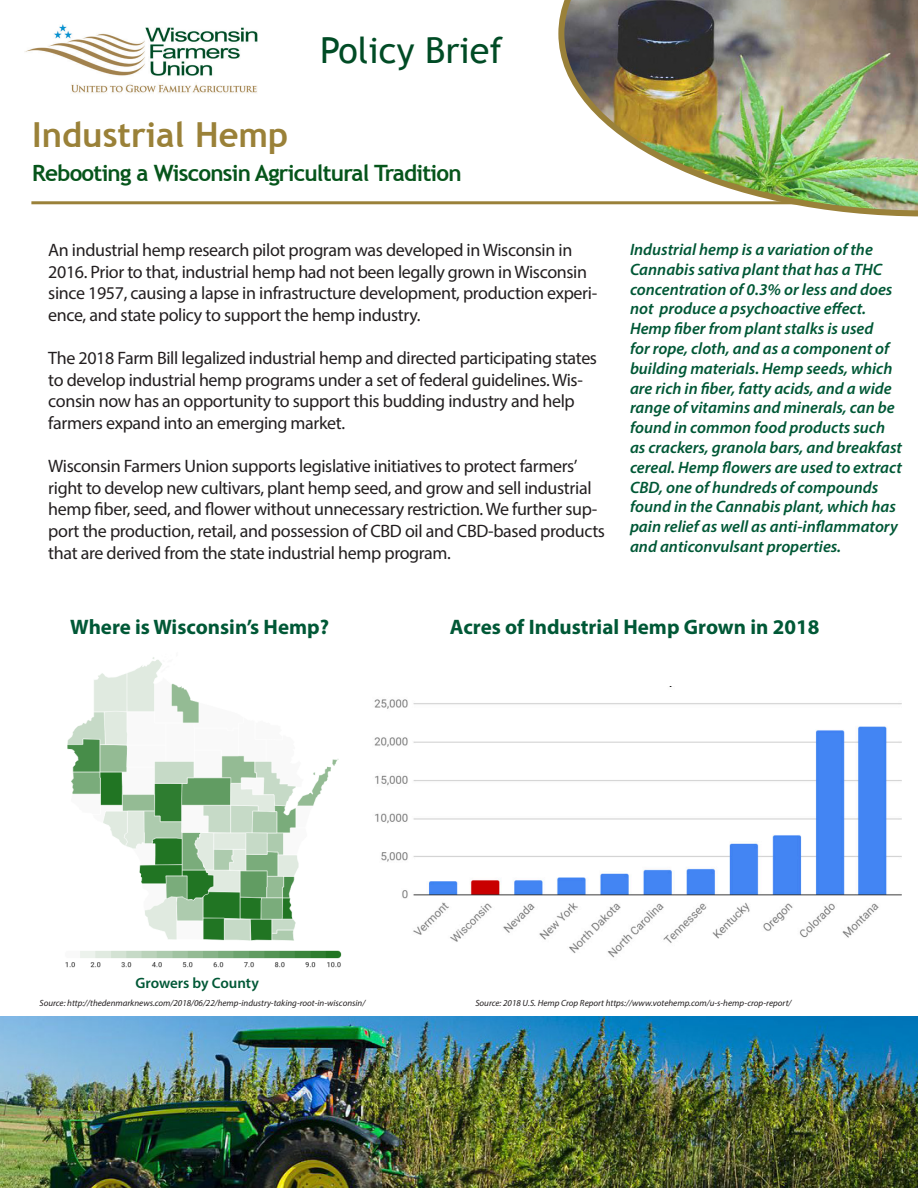
<style>
.page{position:relative;width:918px;height:1188px;background:#fff}
.page>*{position:absolute;margin:0;border:0;box-sizing:border-box;transform-origin:0 0}
.t1{font:36px "Trebuchet MS";color:#004b25}
.t2{font:700 34.5px "Trebuchet MS";color:#9a8138}
.t3{font:700 22.5px "Trebuchet MS";letter-spacing:-.035em;color:#06551b}
.t4{font:700 21px "Myriad Pro";color:#005836}
.t5{font:18px/21.6px "Myriad Pro";letter-spacing:-.02em;color:#231f20}
.t6{font:italic 600 16.5px/19.8px "Myriad Pro";color:#005836}
.t7{font:600 15px "Myriad Pro";letter-spacing:-.005em;color:#005836}
.t8{font:italic 9px "Myriad Pro";color:#231f20}
</style>
<div class="page">
<img style="left:24px;top:25px;width:234px;height:68px">
<hr style="left:31px;top:201px;width:770px;height:3px;background:#9a8139">
<img style="left:558px;top:0;width:360px;height:216px">
<img style="left:65px;top:657px;width:277px;height:311px">
<img style="left:374px;top:686px;width:528px;height:272px">
<img style="left:0;top:1017px;width:918px;height:171px">
<p class="t1" style="left:320px;top:29px;width:184px">Policy Brief</p>
<p class="t2" style="left:32px;top:113px;width:258px">Industrial Hemp</p>
<p class="t3" style="left:32px;top:159px;width:431px">Rebooting a Wisconsin Agricultural Tradition</p>
<p class="t5" style="left:48px;top:239px;width:551px">An industrial hemp research pilot program was developed in Wisconsin in 2016. Prior to that, industrial hemp had not been legally grown in Wisconsin since 1957, causing a lapse in infrastructure development, production experi&shy;ence, and state policy to support the hemp industry.</p>
<p class="t5" style="left:48px;top:347px;width:550px">The 2018 Farm Bill legalized industrial hemp and directed participating states to develop industrial hemp programs under a set of federal guidelines. Wis&shy;consin now has an opportunity to support this budding industry and help farmers expand into an emerging market.</p>
<p class="t5" style="left:48px;top:455px;width:558px">Wisconsin Farmers Union supports legislative initiatives to protect farmers’ right to develop new cultivars, plant hemp seed, and grow and sell industrial hemp fiber, seed, and flower without unnecessary restriction. We further sup&shy;port the production, retail, and possession of CBD oil and CBD-based products that are derived from the state industrial hemp program.</p>
<p class="t6" style="left:630px;top:239px;width:274px">Industrial hemp is a variation of the Cannabis sativa plant that has a THC concentration of 0.3% or less and does not produce a psychoactive effect.<br>Hemp fiber from plant stalks is used<br>for rope, cloth, and as a component of building materials. Hemp seeds, which are rich in fiber, fatty acids, and a wide range of vitamins and minerals, can be found in common food products such as crackers, granola bars, and breakfast cereal. Hemp flowers are used to extract CBD, one of hundreds of compounds found in the Cannabis plant, which has pain relief as well as anti-inflammatory and anticonvulsant properties.</p>
<p class="t4" style="left:70px;top:613px;width:260px">Where is Wisconsin’s Hemp?</p>
<p class="t4" style="left:450px;top:613px;width:371px">Acres of Industrial Hemp Grown in 2018</p>
<p class="t7" style="left:136px;top:974px;width:125px">Growers by County</p>
<p class="t8" style="left:39px;top:997px;width:327px">Source: http://thedenmarknews.com/2018/06/22/hemp-industry-taking-root-in-wisconsin/</p>
<p class="t8" style="left:475px;top:997px;width:318px">Source: 2018 U.S. Hemp Crop Report https://www.votehemp.com/u-s-hemp-crop-report/</p>
</div>
